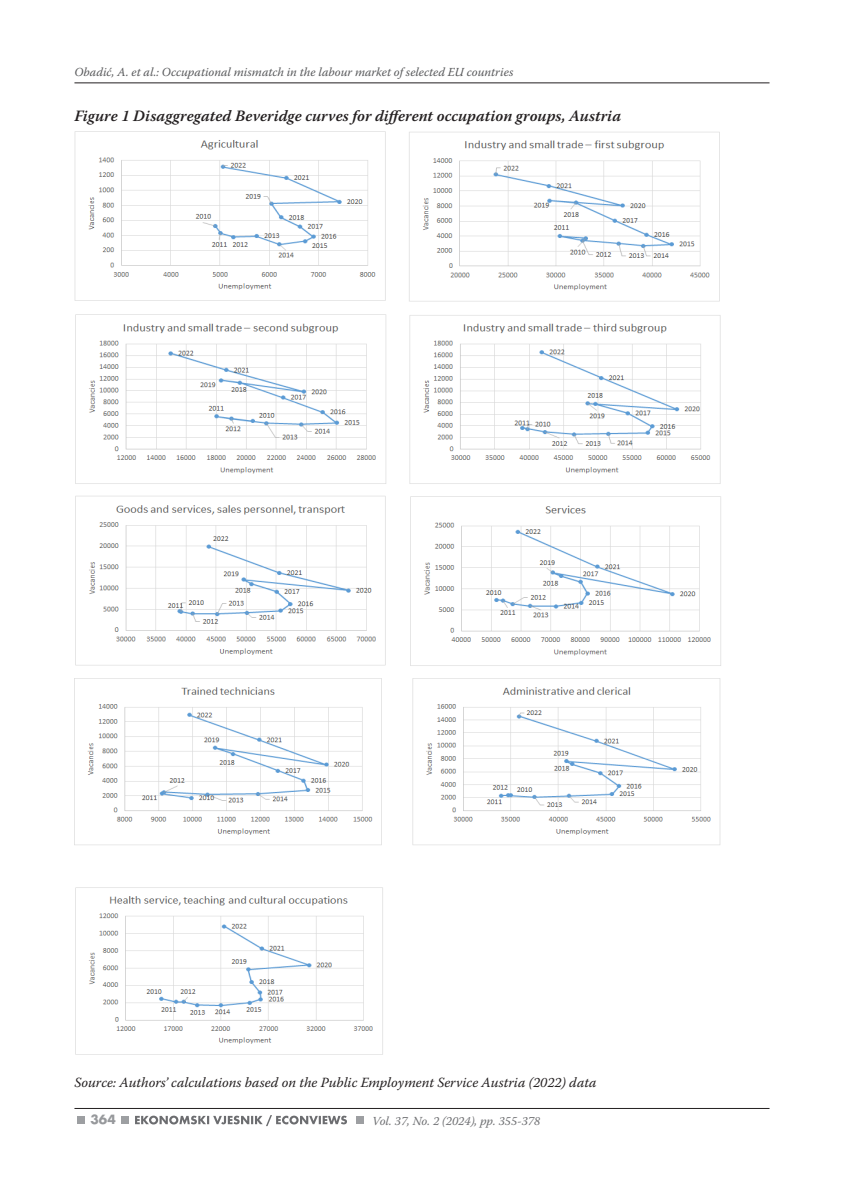
<style>
.page{position:relative;width:844px;height:1191px;background:#fff}
.page>*{position:absolute;margin:0;border:0;box-sizing:border-box;transform-origin:0 0}
.t1{font:italic 600 15.75px "Warnock Pro";letter-spacing:.005em;color:#231f20}
.t2{font:italic 14px "Warnock Pro";color:#231f20}
.t3{font:700 14px "Futura TOT";color:#97999c}
.t4{font:italic 12.25px "Warnock Pro";color:#57585a}
.t5{font:italic 12.25px "Warnock Pro";color:#6c6d70}
</style>
<div class="page">
<hr style="left:74px;top:83px;width:695px;height:1px;background:#231f20">
<hr style="left:74px;top:1108px;width:695px;height:1px;background:#231f20">
<div style="left:121px;top:1115px;width:7px;height:8px;background:#9d9fa2"></div>
<div style="left:356px;top:1115px;width:8px;height:8px;background:#9d9fa2"></div>
<div style="left:77px;top:1115px;width:8px;height:8px;background:#9d9fa2"></div>
<svg style="left:135px;top:1115px;width:212px;height:11px"></svg>
<img style="left:74px;top:131px;width:647px;height:535px">
<img style="left:74px;top:679px;width:647px;height:376px">
<p class="t4" style="left:74px;top:64px;width:440px">Obadić, A. et al.: Occupational mismatch in the labour market of selected EU countries</p>
<p class="t1" style="left:74px;top:106px;width:548px">Figure 1 Disaggregated Beveridge curves for different occupation groups, Austria</p>
<p class="t2" style="left:74px;top:1073px;width:523px">Source: Authors’ calculations based on the Public Employment Service Austria (2022) data</p>
<p class="t3" style="left:90px;top:1111px;width:27px">364</p>
<p class="t5" style="left:372px;top:1113px;width:170px">Vol. 37, No. 2 (2024), pp. 355-378</p>
</div>
